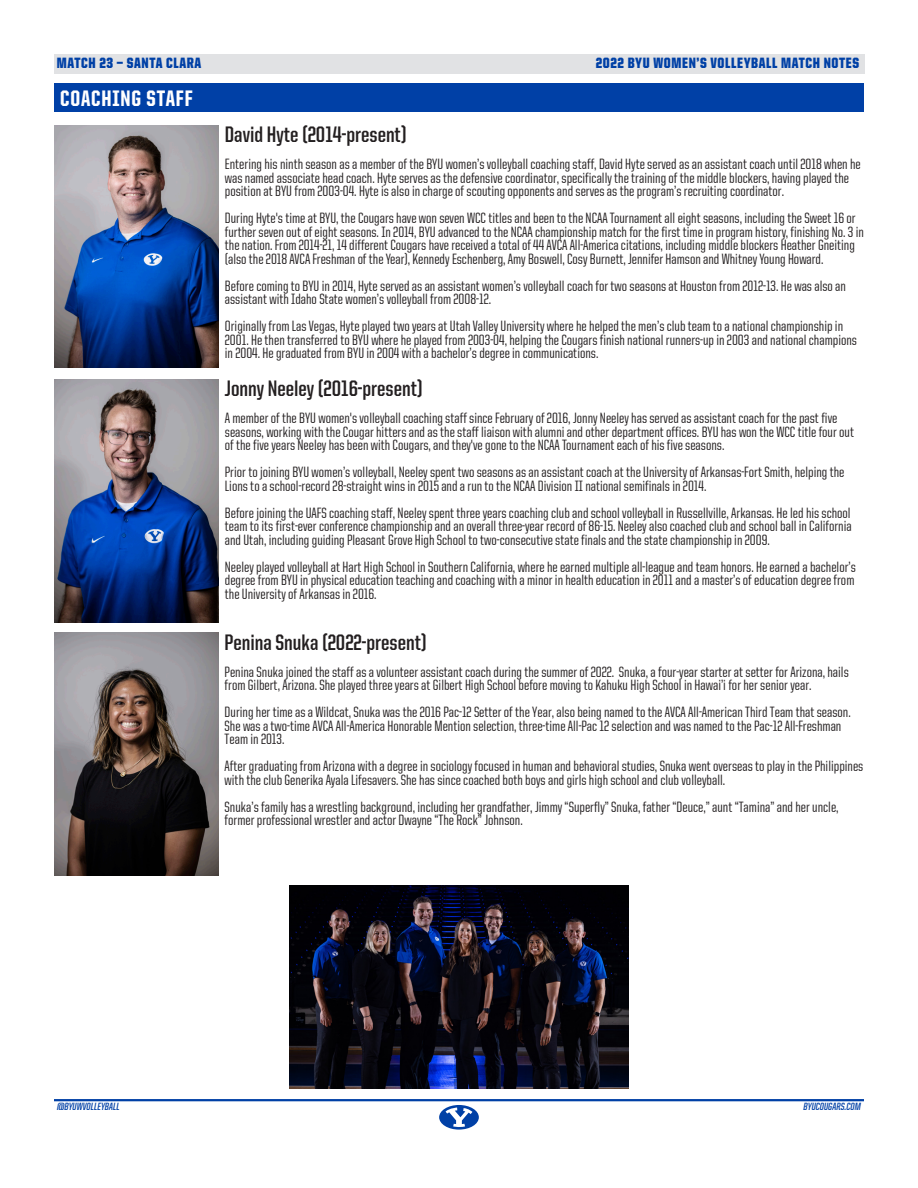
<style>
.page{position:relative;width:918px;height:1188px;background:#fff}
.page>*{position:absolute;margin:0;border:0;box-sizing:border-box;transform-origin:0 0}
.t1{font:700 22.5px "United Sans Cond";color:#231f20}
.t2{font:800 22.5px "United Sans Cond";letter-spacing:.04em;color:#fff}
.t3{font:500 15px/13.5px "United Sans Cond";color:#231f20}
.t4{font:900 15px "United Sans Cond";letter-spacing:.04em;color:#0040a6}
.t5{font:700 10.5px "United Italic Cond";color:#0040a6}
</style>
<div class="page">
<hr style="left:54px;top:1099px;width:810px;height:2px;background:#0040a6">
<svg style="left:439px;top:1105px;width:40px;height:25px"></svg>
<div style="left:54px;top:54px;width:810px;height:19px;background:#e1e2e4"></div>
<div style="left:54px;top:84px;width:810px;height:28px;background:#0040a6"></div>
<img style="left:54px;top:125px;width:165px;height:243px">
<img style="left:54px;top:379px;width:165px;height:243px">
<img style="left:54px;top:633px;width:164px;height:242px">
<img style="left:290px;top:885px;width:338px;height:204px">
<p class="t4" style="left:57px;top:55px;width:146px">MATCH 23 — SANTA CLARA</p>
<p class="t4" style="left:596px;top:55px;width:265px">2022 BYU WOMEN’S VOLLEYBALL MATCH NOTES</p>
<p class="t2" style="left:60px;top:86px;width:134px">COACHING STAFF</p>
<p class="t1" style="left:225px;top:123px;width:183px">David Hyte (2014-present)</p>
<p class="t3" style="left:225px;top:157px;width:637px">Entering his ninth season as a member of the BYU women’s volleyball coaching staff, David Hyte served as an assistant coach until 2018 when he was named associate head coach. Hyte serves as the defensive coordinator, specifically the training of the middle blockers, having played the position at BYU from 2003-04. Hyte is also in charge of scouting opponents and serves as the program’s recruiting coordinator.</p>
<p class="t3" style="left:225px;top:211px;width:640px">During Hyte's time at BYU, the Cougars have won seven WCC titles and been to the NCAA Tournament all eight seasons, including the Sweet 16 or further seven out of eight seasons. In 2014, BYU advanced to the NCAA championship match for the first time in program history, finishing No. 3 in the nation. From 2014-21, 14 different Cougars have received a total of 44 AVCA All-America citations, including middle blockers Heather Gneiting (also the 2018 AVCA Freshman of the Year), Kennedy Eschenberg, Amy Boswell, Cosy Burnett, Jennifer Hamson and Whitney Young Howard.</p>
<p class="t3" style="left:225px;top:279px;width:623px">Before coming to BYU in 2014, Hyte served as an assistant women’s volleyball coach for two seasons at Houston from 2012-13. He was also an assistant with Idaho State women’s volleyball from 2008-12.</p>
<p class="t3" style="left:225px;top:319px;width:634px">Originally from Las Vegas, Hyte played two years at Utah Valley University where he helped the men’s club team to a national championship in<br>2001. He then transferred to BYU where he played from 2003-04, helping the Cougars finish national runners-up in 2003 and national champions in 2004. He graduated from BYU in 2004 with a bachelor’s degree in communications.</p>
<p class="t1" style="left:225px;top:377px;width:199px">Jonny Neeley (2016-present)</p>
<p class="t3" style="left:225px;top:412px;width:631px">A member of the BYU women's volleyball coaching staff since February of 2016, Jonny Neeley has served as assistant coach for the past five seasons, working with the Cougar hitters and as the staff liaison with alumni and other department offices. BYU has won the WCC title four out of the five years Neeley has been with Cougars, and they've gone to the NCAA Tournament each of his five seasons.</p>
<p class="t3" style="left:225px;top:466px;width:621px">Prior to joining BYU women’s volleyball, Neeley spent two seasons as an assistant coach at the University of Arkansas-Fort Smith, helping the<br>Lions to a school-record 28-straight wins in 2015 and a run to the NCAA Division II national semifinals in 2014.</p>
<p class="t3" style="left:225px;top:506px;width:628px;text-align:justify">Before joining the UAFS coaching staff, Neeley spent three years coaching club and school volleyball in Russellville, Arkansas. He led his school team to its first-ever conference championship and an overall three-year record of 86-15. Neeley also coached club and school ball in California and Utah, including guiding Pleasant Grove High School to two-consecutive state finals and the state championship in 2009.</p>
<p class="t3" style="left:225px;top:560px;width:633px;text-align:justify">Neeley played volleyball at Hart High School in Southern California, where he earned multiple all-league and team honors. He earned a bachelor’s degree from BYU in physical education teaching and coaching with a minor in health education in 2011 and a master’s of education degree from the University of Arkansas in 2016.</p>
<p class="t1" style="left:225px;top:630px;width:204px">Penina Snuka (2022-present)</p>
<p class="t3" style="left:225px;top:665px;width:626px">Penina Snuka joined the staff as a volunteer assistant coach during the summer of 2022. Snuka, a four-year starter at setter for Arizona, hails from Gilbert, Arizona. She played three years at Gilbert High School before moving to Kahuku High School in Hawai’i for her senior year.</p>
<p class="t3" style="left:225px;top:705px;width:628px">During her time as a Wildcat, Snuka was the 2016 Pac-12 Setter of the Year, also being named to the AVCA All-American Third Team that season.<br>She was a two-time AVCA All-America Honorable Mention selection, three-time All-Pac 12 selection and was named to the Pac-12 All-Freshman<br>Team in 2013.</p>
<p class="t3" style="left:225px;top:759px;width:640px">After graduating from Arizona with a degree in sociology focused in human and behavioral studies, Snuka went overseas to play in the Philippines with the club Generika Ayala Lifesavers. She has since coached both boys and girls high school and club volleyball.</p>
<p class="t3" style="left:225px;top:800px;width:615px">Snuka’s family has a wrestling background, including her grandfather, Jimmy “Superfly” Snuka, father “Deuce,” aunt “Tamina” and her uncle, former professional wrestler and actor Dwayne “The Rock” Johnson.</p>
<p class="t5" style="left:57px;top:1101px;width:64px">@BYUWVOLLEYBALL</p>
<p class="t5" style="left:803px;top:1101px;width:59px">BYUCOUGARS.COM</p>
</div>
